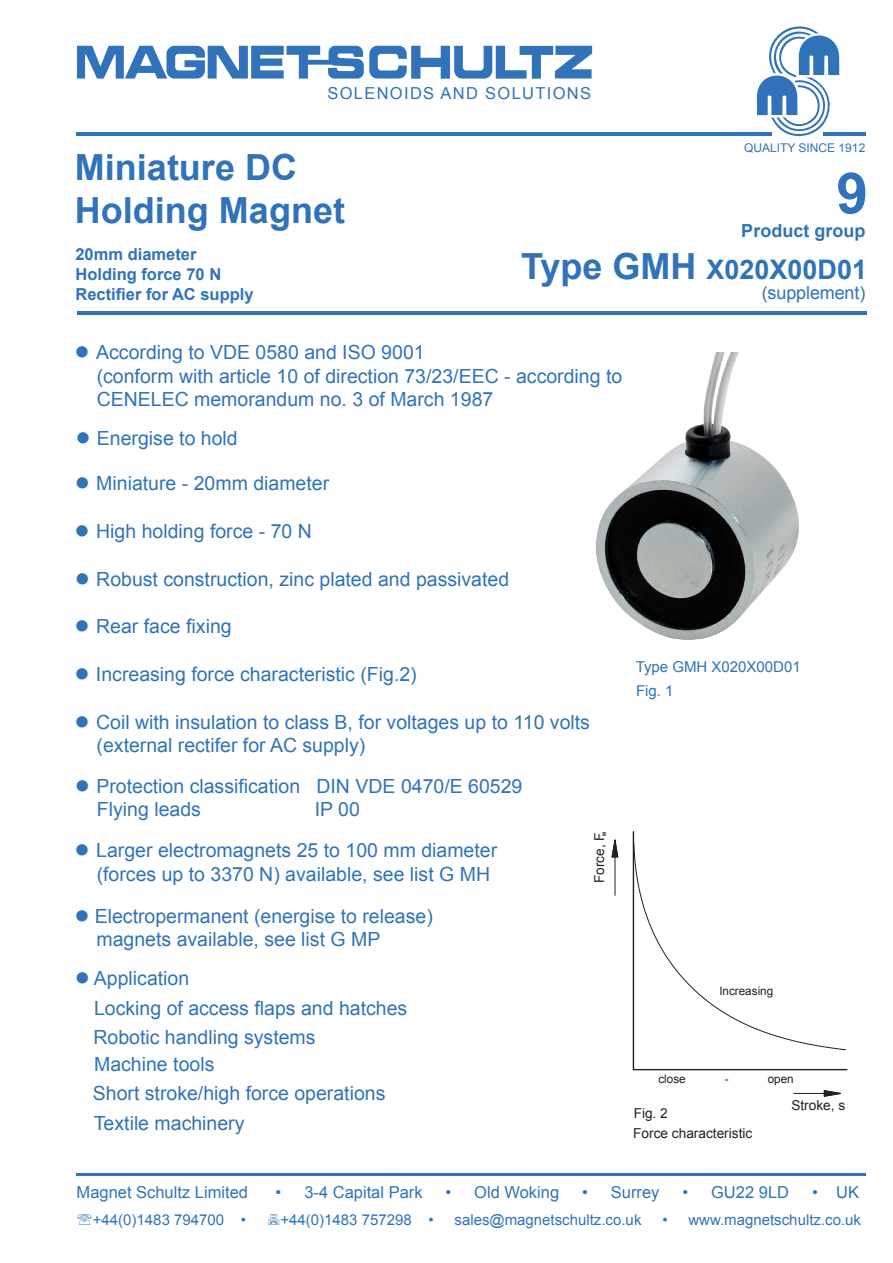
<style>
.page{position:relative;width:893px;height:1263px;background:#fff}
.page>*{position:absolute;margin:0;border:0;box-sizing:border-box;transform-origin:0 0}
.Listeprod{font:700 57px "Arial";color:#3073ba}
.t1{font:700 36px/43.2px "Arial";color:#3073ba}
.Listeprod-2{font:700 27px "Arial";color:#3073ba}
.List1text{font:19.5px/23.4px "Arial";color:#3073ba}
.t2{font:700 18px "Arial";color:#3073ba}
.Listetit{font:18px "Arial";letter-spacing:-.005em;color:#3073ba}
.t3{font:16.5px "Arial";color:#3073ba}
.Listetit-2{font:700 16.5px/19.8px "Arial";color:#3073ba}
.t4{font:16.5px "Arial";letter-spacing:.08em;color:#3073ba}
.List1text-2{font:15px "Arial";color:#3073ba}
.t5{font:13.65px "Arial";color:#231f20}
.t6{font:12px "Arial";color:#3073ba}
.t7{font:11.7px "Arial";color:#231f20}
.t8{font:700 4.8px "Arial";color:#231f20}
.s1{font-size:36px}
</style>
<div class="page">
<hr style="left:77px;top:311px;width:790px;height:4px;background:#3073ba">
<hr style="left:76px;top:1173px;width:789px;height:2px;background:#3073ba">
<hr style="left:77px;top:132px;width:695px;height:3px;background:#3073ba">
<hr style="left:824px;top:132px;width:42px;height:4px;background:#3073ba">
<svg style="left:77px;top:46px;width:515px;height:33px"></svg>
<svg style="left:611px;top:839px;width:232px;height:258px"></svg>
<hr style="left:633px;top:1069px;width:214px;height:1px;background:#231f20">
<hr style="left:633px;top:832px;width:1px;height:238px;background:#231f20">
<svg style="left:756px;top:26px;width:83px;height:111px"></svg>
<img style="left:596px;top:353px;width:203px;height:287px">
<p class="t4" style="left:327px;top:83px;width:265px">SOLENOIDS AND SOLUTIONS</p>
<p class="t1" style="left:75px;top:147px;width:271px">Miniature DC<br>Holding Magnet</p>
<p class="Listetit-2" style="left:75px;top:245px;width:123px">20mm diameter</p>
<p class="Listetit-2" style="left:75px;top:265px;width:180px">Holding force 70 N<br>Rectifier for AC supply</p>
<p class="t6" style="left:744px;top:140px;width:123px">QUALITY SINCE 1912</p>
<p class="Listeprod" style="left:836px;top:156px;width:33px">9</p>
<p class="t2" style="left:741px;top:219px;width:126px">Product group</p>
<p class="Listeprod-2" style="left:521px;top:252px;width:347px"><span class="s1">Type GMH</span> X020X00D01</p>
<p class="Listetit" style="left:762px;top:281px;width:105px">(supplement)</p>
<p class="List1text" style="left:97px;top:341px;width:527px;text-indent:-22px">● According to VDE 0580 and ISO 9001<br>(conform with article 10 of direction 73/23/EEC - according to<br>CENELEC memorandum no. 3 of March 1987</p>
<p class="List1text" style="left:76px;top:426px;width:164px">● Energise to hold</p>
<p class="List1text" style="left:75px;top:472px;width:256px">● Miniature - 20mm diameter</p>
<p class="List1text" style="left:75px;top:520px;width:238px">● High holding force - 70 N</p>
<p class="List1text" style="left:75px;top:568px;width:436px">● Robust construction, zinc plated and passivated</p>
<p class="List1text" style="left:75px;top:615px;width:158px">● Rear face fixing</p>
<p class="List1text" style="left:75px;top:662px;width:343px">● Increasing force characteristic (Fig.2)</p>
<p class="List1text" style="left:97px;top:710px;width:495px;text-indent:-22px">● Coil with insulation to class B, for voltages up to 110 volts (external rectifer for AC supply)</p>
<p class="List1text" style="left:97px;top:774px;width:427px;text-indent:-22px">● Protection classification DIN VDE 0470/E 60529<br>Flying leads</p>
<p class="List1text" style="left:315px;top:798px;width:47px">IP 00</p>
<p class="List1text" style="left:97px;top:839px;width:402px;text-indent:-22px">● Larger electromagnets 25 to 100 mm diameter (forces up to 3370 N) available, see list G MH</p>
<p class="List1text" style="left:96px;top:904px;width:338px;text-indent:-22px">● Electropermanent (energise to release) magnets available, see list G MP</p>
<p class="t8" style="left:601px;top:836px;width:6px;rotate:-90deg">M</p>
<p class="t5" style="left:591px;top:883px;width:52px;rotate:-90deg">Force, F</p>
<p class="List1text" style="left:75px;top:967px;width:116px">● Application</p>
<p class="List1text" style="left:94px;top:997px;width:315px">Locking of access flaps and hatches</p>
<p class="List1text" style="left:94px;top:1053px;width:122px">Machine tools</p>
<p class="List1text" style="left:93px;top:1025px;width:224px">Robotic handling systems</p>
<p class="List1text" style="left:93px;top:1081px;width:294px">Short stroke/high force operations</p>
<p class="List1text" style="left:94px;top:1112px;width:152px">Textile machinery</p>
<p class="List1text-2" style="left:636px;top:657px;width:167px">Type GMH X020X00D01</p>
<p class="List1text-2" style="left:636px;top:680px;width:39px">Fig. 1</p>
<p class="t7" style="left:719px;top:983px;width:55px">Increasing</p>
<p class="t7" style="left:658px;top:1071px;width:29px">close</p>
<p class="t7" style="left:725px;top:1071px;width:5px">-</p>
<p class="t7" style="left:768px;top:1071px;width:28px">open</p>
<p class="t5" style="left:791px;top:1096px;width:55px">Stroke, s</p>
<p class="t5" style="left:633px;top:1124px;width:121px">Force characteristic</p>
<p class="t5" style="left:634px;top:1104px;width:36px">Fig. 2</p>
<p class="t3" style="left:77px;top:1182px;width:173px">Magnet Schultz Limited</p>
<p class="t3" style="left:276px;top:1182px;width:148px">• 3-4 Capital Park</p>
<p class="t3" style="left:446px;top:1182px;width:115px">• Old Woking</p>
<p class="t3" style="left:582px;top:1182px;width:79px">• Surrey</p>
<p class="t3" style="left:682px;top:1182px;width:108px">• GU22 9LD</p>
<p class="t3" style="left:812px;top:1182px;width:49px">• UK</p>
<p class="List1text-2" style="left:93px;top:1210px;width:155px">+44(0)1483 794700 •</p>
<p class="List1text-2" style="left:280px;top:1210px;width:155px">+44(0)1483 757298 •</p>
<p class="List1text-2" style="left:454px;top:1210px;width:188px">sales@magnetschultz.co.uk</p>
<p class="List1text-2" style="left:662px;top:1210px;width:200px">• www.magnetschultz.co.uk</p>
</div>
